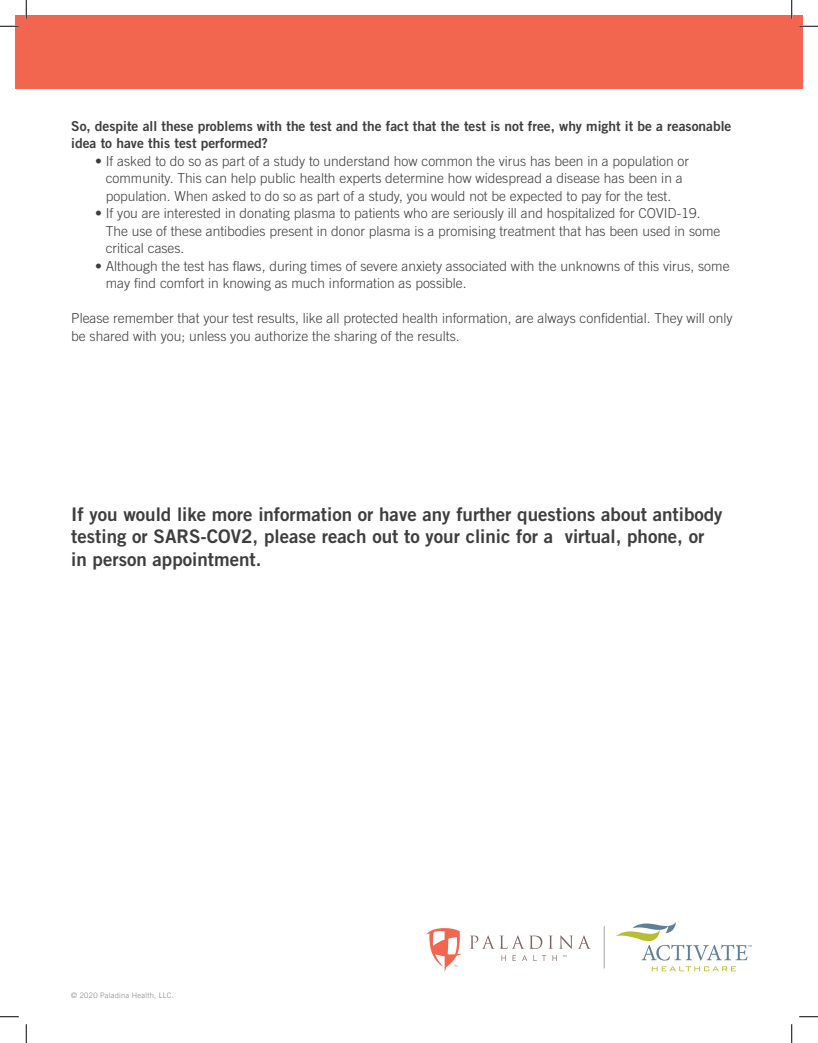
<style>
.page{position:relative;width:818px;height:1043px;background:#fff}
.page>*{position:absolute;margin:0;border:0;box-sizing:border-box;transform-origin:0 0}
.t1{font:18.75px/22.5px "Trade Gothic LT Std Bd 2";color:#3e3e3f}
.t2{font:300 13.75px/17.5px "Trade Gothic LT Std";color:#3e3e3f}
.t3{font:13.75px/17.5px "Trade Gothic LT Std Bd 2";color:#3e3e3f}
.t4{font:300 7.5px "Trade Gothic LT Std";letter-spacing:.04em;color:#808285}
</style>
<div class="page">
<div style="left:15px;top:15px;width:787px;height:73px;background:#f2664f"></div>
<svg style="left:426px;top:928px;width:36px;height:43px"></svg>
<svg style="left:470px;top:935px;width:119px;height:13px"></svg>
<svg style="left:501px;top:955px;width:65px;height:5px"></svg>
<svg style="left:651px;top:966px;width:85px;height:5px"></svg>
<svg style="left:616px;top:922px;width:135px;height:38px"></svg>
<hr style="left:603px;top:926px;width:2px;height:42px;background:#bcbdc0">
<svg style="left:0;top:25px;width:19px;height:2px"></svg>
<svg style="left:799px;top:25px;width:19px;height:2px"></svg>
<svg style="left:0;top:1016px;width:19px;height:1px"></svg>
<svg style="left:799px;top:1016px;width:19px;height:1px"></svg>
<svg style="left:25px;top:0;width:2px;height:19px"></svg>
<svg style="left:25px;top:1024px;width:2px;height:18px"></svg>
<svg style="left:791px;top:0;width:1px;height:19px"></svg>
<svg style="left:791px;top:1024px;width:1px;height:18px"></svg>
<p class="t3" style="left:71px;top:117px;width:661px">So, despite all these problems with the test and the fact that the test is not free, why might it be a reasonable idea to have this test performed?</p>
<p class="t2" style="left:95px;top:152px;width:595px;text-align:center">• If asked to do so as part of a study to understand how common the virus has been in a population or community. This can help public health experts determine how widespread a disease has been in a population. When asked to do so as part of a study, you would not be expected to pay for the test.</p>
<p class="t2" style="left:106px;top:204px;width:616px;text-indent:-11px">• If you are interested in donating plasma to patients who are seriously ill and hospitalized for COVID-19.<br>The use of these antibodies present in donor plasma is a promising treatment that has been used in some critical cases.</p>
<p class="t2" style="left:106px;top:257px;width:625px;text-indent:-11px">• Although the test has flaws, during times of severe anxiety associated with the unknowns of this virus, some may find comfort in knowing as much information as possible.</p>
<p class="t2" style="left:71px;top:309px;width:662px">Please remember that your test results, like all protected health information, are always confidential. They will only be shared with you; unless you authorize the sharing of the results.</p>
<h1 class="t1" style="left:71px;top:502px;width:652px">If you would like more information or have any further questions about antibody testing or SARS-COV2, please reach out to your clinic for a virtual, phone, or in person appointment.</h1>
<p class="t4" style="left:71px;top:990px;width:104px">© 2020 Paladina Health, LLC.</p>
</div>
